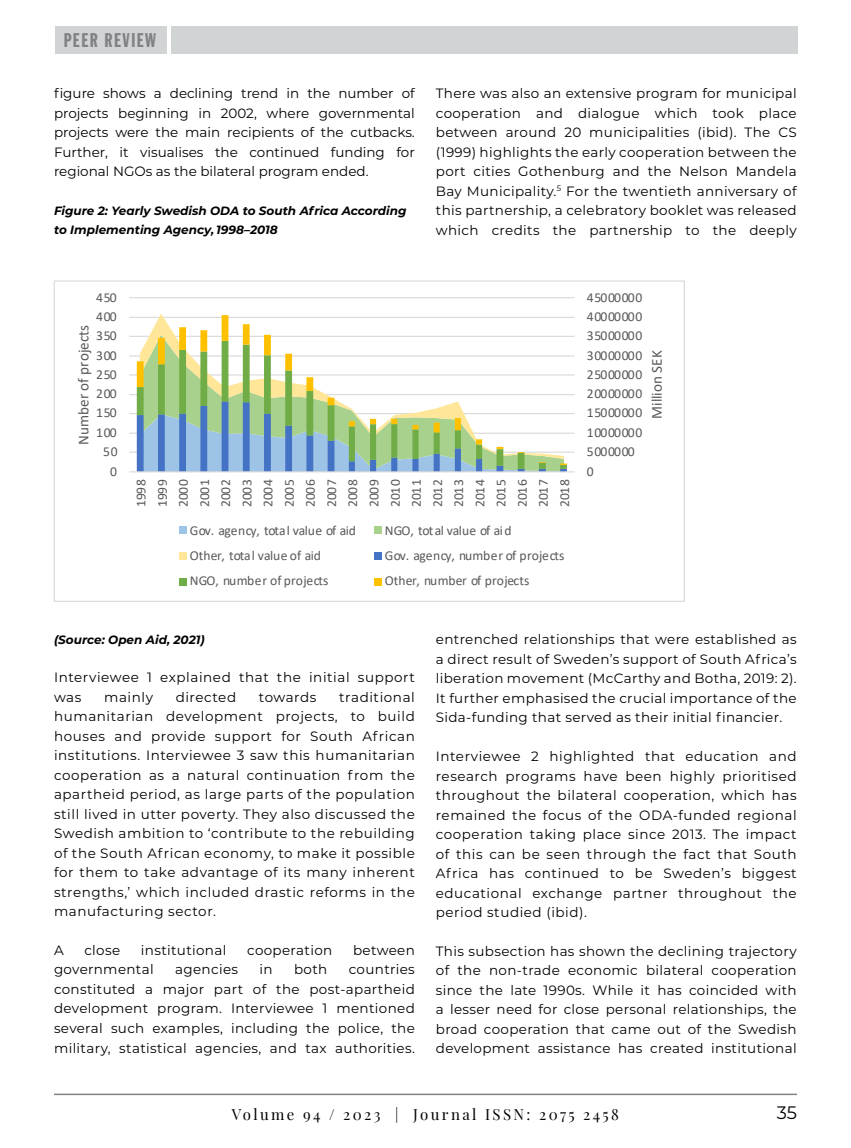
<style>
.page{position:relative;width:851px;height:1148px;background:#fff}
.page>*{position:absolute;margin:0;border:0;box-sizing:border-box;transform-origin:0 0}
.t1{font:19.5px "Franklin Gothic Std Extra Cond";letter-spacing:.08em;color:#808285}
.t2{font:18px "Montserrat";color:#000}
.t3{font:15.15px "Calibri";color:#595959}
.t4{font:15px "Playfair Display";letter-spacing:.16em;color:#000}
.t5{font:13.65px/21.1px "Calibri";letter-spacing:.005em;color:#595959;text-align:justify}
.t6{font:13.65px "Calibri";letter-spacing:.05em;color:#595959}
.t7{font:13.5px/19.5px "Montserrat";letter-spacing:.025em;color:#000;text-align:justify}
.t8{font:13.5px/19.5px "Montserrat";letter-spacing:.045em;color:#000}
.t9{font:italic 700 12px/19.5px "Montserrat";color:#000}
</style>
<div class="page">
<hr style="left:54px;top:1093px;width:742px;height:2px;background:#808285">
<div style="left:55px;top:26px;width:112px;height:28px;background:#d1d4d4"></div>
<div style="left:171px;top:26px;width:626px;height:28px;background:#d1d4d4"></div>
<hr style="left:129px;top:451px;width:445px;height:2px;background:#d9d9d9">
<hr style="left:129px;top:432px;width:445px;height:2px;background:#d9d9d9">
<hr style="left:129px;top:413px;width:445px;height:1px;background:#d9d9d9">
<hr style="left:129px;top:394px;width:445px;height:1px;background:#d9d9d9">
<hr style="left:129px;top:374px;width:445px;height:1px;background:#d9d9d9">
<hr style="left:129px;top:355px;width:445px;height:1px;background:#d9d9d9">
<hr style="left:129px;top:336px;width:445px;height:1px;background:#d9d9d9">
<hr style="left:129px;top:317px;width:445px;height:1px;background:#d9d9d9">
<hr style="left:129px;top:297px;width:445px;height:1px;background:#d9d9d9">
<svg style="left:137px;top:469px;width:430px;height:2px"></svg>
<svg style="left:137px;top:465px;width:430px;height:4px;background:#84aec8"></svg>
<svg style="left:137px;top:315px;width:430px;height:150px"></svg>
<hr style="left:129px;top:471px;width:445px;height:1px;background:#d9d9d9">
<div style="left:179px;top:526px;width:8px;height:8px;background:#9dc3e6"></div>
<div style="left:374px;top:526px;width:7px;height:8px;background:#a9d18e"></div>
<div style="left:179px;top:552px;width:8px;height:7px;background:#ffe699"></div>
<div style="left:374px;top:552px;width:7px;height:7px;background:#4472c4"></div>
<div style="left:179px;top:578px;width:8px;height:7px;background:#70ad47"></div>
<div style="left:374px;top:578px;width:7px;height:7px;background:#ffc000"></div>
<h1 class="t1" style="left:64px;top:30px;width:94px">PEER REVIEW</h1>
<p class="t7" style="left:54px;top:83px;width:362px">figure shows a declining trend in the number of projects beginning in 2002, where governmental projects were the main recipients of the cutbacks.<br>Further, it visualises the continued funding for regional NGOs as the bilateral program ended.</p>
<p class="t9" style="left:54px;top:200px;width:354px">Figure 2: Yearly Swedish ODA to South Africa According to Implementing Agency, 1998–2018</p>
<p class="t7" style="left:436px;top:83px;width:362px">There was also an extensive program for municipal cooperation and dialogue which took place between around 20 municipalities (ibid). The CS (1999) highlights the early cooperation between the port cities Gothenburg and the Nelson Mandela Bay Municipality.<sup>5</sup> For the twentieth anniversary of this partnership, a celebratory booklet was released which credits the partnership to the deeply</p>
<p class="t5" style="left:96px;top:286px;width:22px">450</p>
<p class="t6" style="left:587px;top:287px;width:57px">45000000</p>
<p class="t5" style="left:96px;top:306px;width:22px">400</p>
<p class="t6" style="left:587px;top:307px;width:57px">40000000</p>
<p class="t3" style="left:73px;top:444px;width:121px;rotate:-90deg">Number of projects</p>
<p class="t5" style="left:96px;top:325px;width:22px">350</p>
<p class="t5" style="left:96px;top:344px;width:22px">300</p>
<p class="t5" style="left:96px;top:363px;width:22px">250</p>
<p class="t5" style="left:96px;top:383px;width:22px">200</p>
<p class="t5" style="left:96px;top:402px;width:22px">150</p>
<p class="t5" style="left:96px;top:421px;width:22px">100</p>
<p class="t6" style="left:587px;top:326px;width:57px">35000000</p>
<p class="t6" style="left:587px;top:346px;width:57px">30000000</p>
<p class="t6" style="left:587px;top:365px;width:57px">25000000</p>
<p class="t6" style="left:587px;top:384px;width:57px">20000000</p>
<p class="t6" style="left:587px;top:403px;width:57px">15000000</p>
<p class="t6" style="left:587px;top:423px;width:57px">10000000</p>
<p class="t3" style="left:646px;top:419px;width:70px;rotate:-90deg">Million SEK</p>
<p class="t5" style="left:103px;top:440px;width:16px">50</p>
<p class="t5" style="left:587px;top:440px;width:49px">5000000</p>
<p class="t5" style="left:110px;top:460px;width:8px">0</p>
<p class="t5" style="left:587px;top:460px;width:8px">0</p>
<p class="t5" style="left:130px;top:507px;width:30px;rotate:-90deg">1998<br>1999<br>2000<br>2001<br>2002<br>2003<br>2004<br>2005<br>2006<br>2007<br>2008<br>2009<br>2010<br>2011<br>2012<br>2013<br>2014<br>2015<br>2016<br>2017<br>2018</p>
<p class="t5" style="left:190px;top:519px;width:168px">Gov. agency, total value of aid</p>
<p class="t5" style="left:385px;top:519px;width:128px">NGO, total value of aid</p>
<p class="t5" style="left:190px;top:544px;width:133px">Other, total value of aid</p>
<p class="t5" style="left:385px;top:544px;width:181px">Gov. agency, number of projects</p>
<p class="t5" style="left:190px;top:570px;width:140px">NGO, number of projects</p>
<p class="t5" style="left:385px;top:570px;width:146px">Other, number of projects</p>
<p class="t9" style="left:54px;top:629px;width:152px">(Source: Open Aid, 2021)</p>
<p class="t8" style="left:54px;top:667px;width:362px">Interviewee 1 explained that the initial support was</p>
<p class="t7" style="left:54px;top:686px;width:362px;text-indent:285px">traditional humanitarian development projects, to build houses and provide support for South African institutions. Interviewee 3 saw this humanitarian cooperation as a natural continuation from the apartheid period, as large parts of the population still lived in utter poverty. They also discussed the Swedish ambition to ‘contribute to the rebuilding of the South African economy, to make it possible for them to take advantage of its many inherent strengths,’ which included drastic reforms in the manufacturing sector.</p>
<p class="t7" style="left:54px;top:940px;width:11px">A</p>
<p class="t7" style="left:84px;top:940px;width:37px">close</p>
<p class="t7" style="left:141px;top:940px;width:87px">institutional</p>
<p class="t7" style="left:247px;top:940px;width:87px">cooperation</p>
<p class="t7" style="left:353px;top:940px;width:63px">between</p>
<p class="t7" style="left:54px;top:959px;width:101px">governmental</p>
<p class="t7" style="left:175px;top:959px;width:64px">agencies</p>
<p class="t7" style="left:259px;top:959px;width:15px">in</p>
<p class="t7" style="left:294px;top:959px;width:35px">both</p>
<p class="t7" style="left:104px;top:686px;width:50px">mainly</p>
<p class="t8" style="left:176px;top:686px;width:62px">directed</p>
<p class="t7" style="left:259px;top:686px;width:59px">towards</p>
<p class="t7" style="left:54px;top:959px;width:362px;text-indent:295px">countries constituted a major part of the post-apartheid development program. Interviewee 1 mentioned several such examples, including the police, the military, statistical agencies, and tax authorities.</p>
<p class="t7" style="left:436px;top:629px;width:362px">entrenched relationships that were established as a direct result of Sweden’s support of South Africa’s liberation movement (McCarthy and Botha, 2019: 2).<br>It further emphasised the crucial importance of the Sida-funding that served as their initial financier.</p>
<p class="t7" style="left:436px;top:746px;width:362px">Interviewee 2 highlighted that education and research programs have been highly prioritised throughout the bilateral cooperation, which has remained the focus of the ODA-funded regional cooperation taking place since 2013. The impact of this can be seen through the fact that South Africa has continued to be Sweden’s biggest educational exchange partner throughout the period studied (ibid).</p>
<p class="t7" style="left:436px;top:940px;width:362px">This subsection has shown the declining trajectory of the non-trade economic bilateral cooperation since the late 1990s. While it has coincided with a lesser need for close personal relationships, the broad cooperation that came out of the Swedish development assistance has created institutional</p>
<p class="t4" style="left:232px;top:1102px;width:388px">Volume 94 / 2023 | Journal ISSN: 2075 2458</p>
<h2 class="t2" style="left:776px;top:1100px;width:22px">35</h2>
</div>
